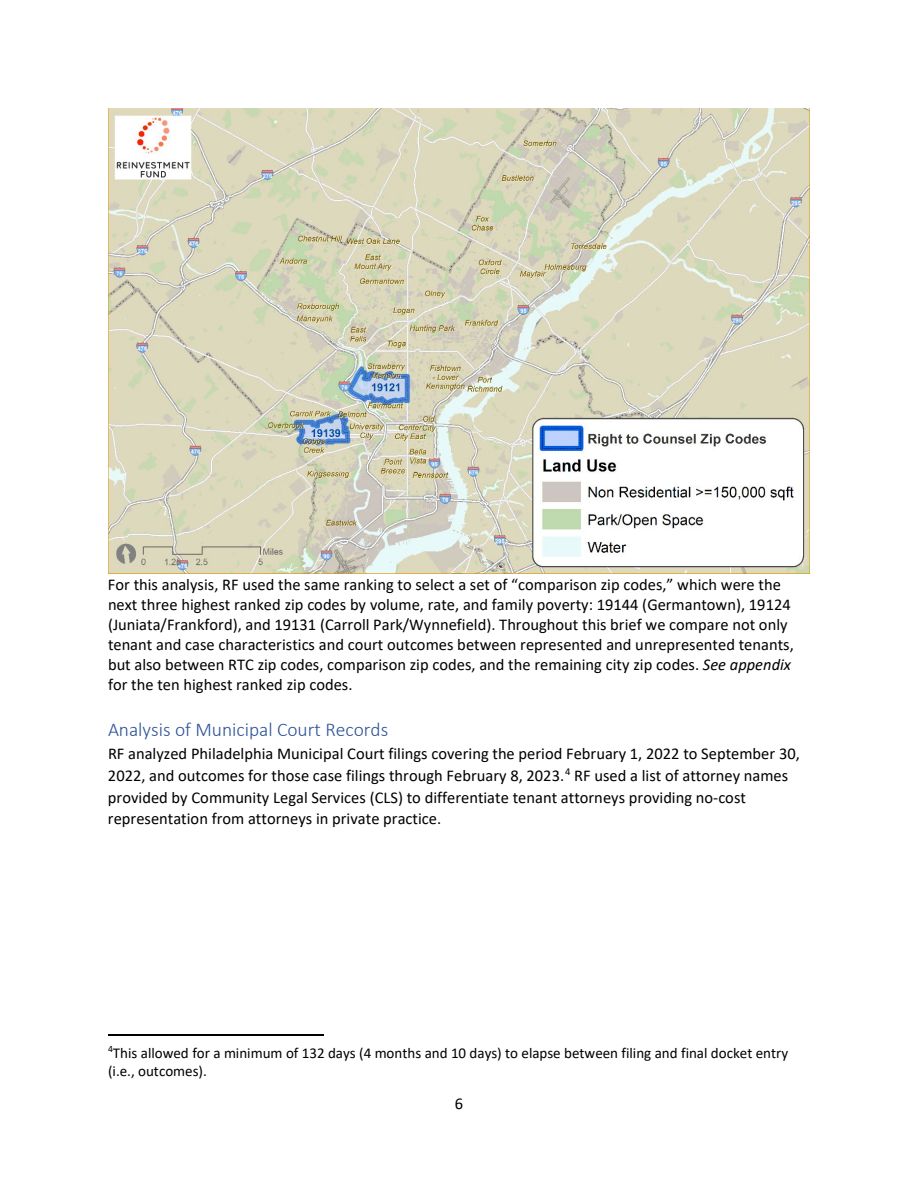
<style>
.page{position:relative;width:918px;height:1188px;background:#fff}
.page>*{position:absolute;margin:0;border:0;box-sizing:border-box;transform-origin:0 0}
.t1{font:300 19.5px "Calibri";color:#2f5496}
.t2{font:16.5px/20.1px "Calibri";color:#000}
.t3{font:15px/18.3px "Calibri";color:#000}
.s1{font-style:italic}
</style>
<div class="page">
<hr style="left:108px;top:1035px;width:216px;height:1px;background:#000">
<img style="left:108px;top:108px;width:702px;height:465px">
<p class="t2" style="left:108px;top:574px;width:687px">For this analysis, RF used the same ranking to select a set of “comparison zip codes,” which were the next three highest ranked zip codes by volume, rate, and family poverty: 19144 (Germantown), 19124 (Juniata/Frankford), and 19131 (Carroll Park/Wynnefield). Throughout this brief we compare not only tenant and case characteristics and court outcomes between represented and unrepresented tenants, but also between RTC zip codes, comparison zip codes, and the remaining city zip codes. <span class="s1">See appendix </span>for the ten highest ranked zip codes.</p>
<h2 class="t1" style="left:108px;top:718px;width:282px">Analysis of Municipal Court Records</h2>
<p class="t2" style="left:108px;top:742px;width:693px;line-height:21.8px">RF analyzed Philadelphia Municipal Court filings covering the period February 1, 2022 to September 30, 2022, and outcomes for those case filings through February 8, 2023.<sup>4</sup> RF used a list of attorney names provided by Community Legal Services (CLS) to differentiate tenant attorneys providing no-cost representation from attorneys in private practice.</p>
<p class="t3" style="left:108px;top:1043px;width:682px"><sup>4</sup>This allowed for a minimum of 132 days (4 months and 10 days) to elapse between filing and final docket entry (i.e., outcomes).</p>
<p class="t2" style="left:455px;top:1093px;width:10px">6</p>
</div>
